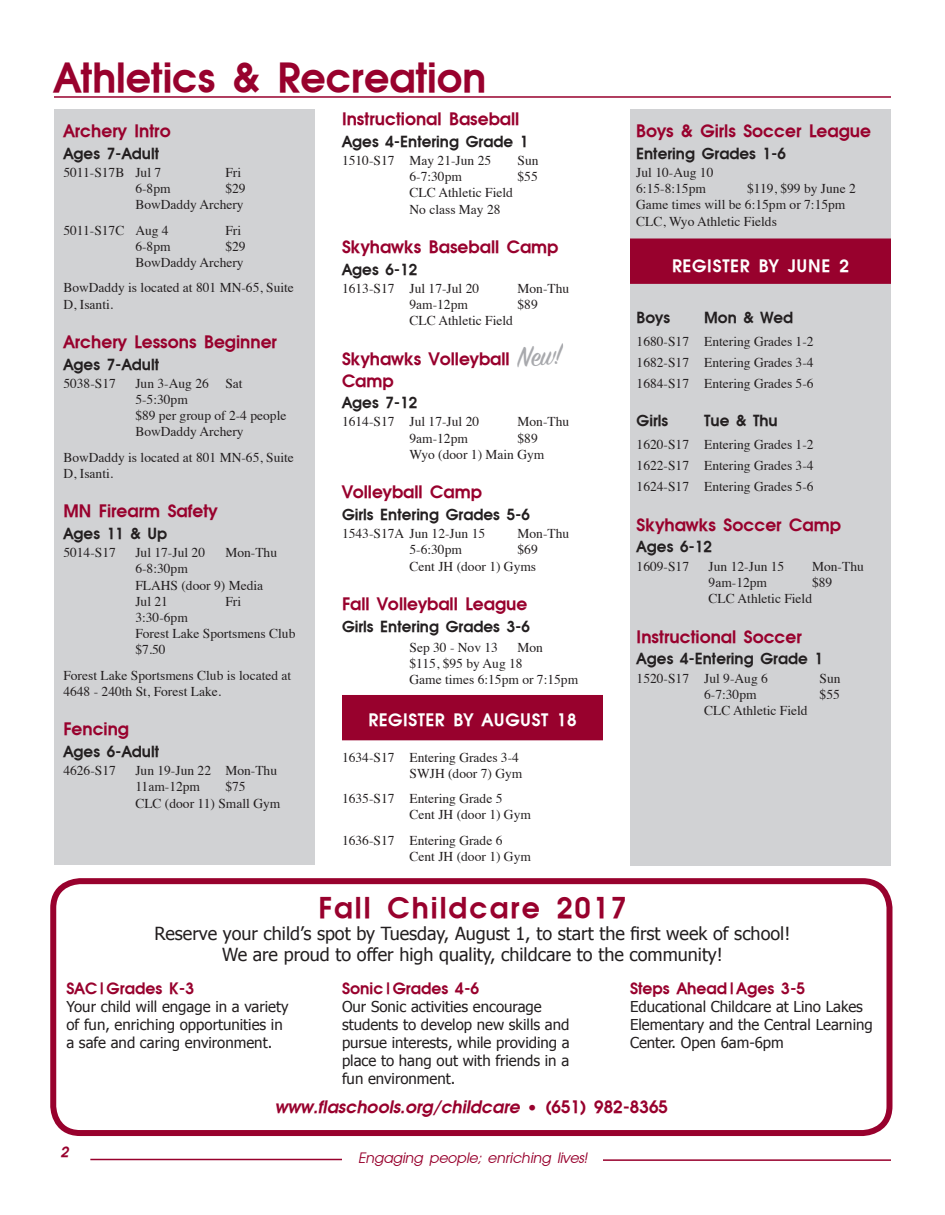
<style>
.page{position:relative;width:945px;height:1215px;background:#fff}
.page>*{position:absolute;margin:0;border:0;box-sizing:border-box;transform-origin:0 0}
.t1{font:42px "Moderne Demi";color:#98012d}
.t2{font:31.5px "Sign Painter House Script";color:#a8a9ad}
.t3{font:30px "Moderne Demi";letter-spacing:.07em;color:#98012d}
.t4{font:18px/21.6px "Moderne Demi";color:#98012d}
.t5{font:18px/21.6px "Tahoma";color:#231f20;text-align:center}
.t6{font:italic 18px "Moderne Demi";color:#98012d}
.t7{font:18px "Moderne Demi";letter-spacing:.03em;color:#fff}
.t8{font:16.5px "Moderne Demi";color:#98012d}
.t9{font:16.05px "Moderne Demi";color:#231f20}
.t10{font:15px/18px "Tahoma";color:#231f20}
.t11{font:italic 15px "Moderne";color:#98012d}
.t12{font:italic 15px "Moderne Demi";color:#98012d}
.t13{font:13.5px/16.2px "Times";color:#231f20}
.s1{font-style:normal}
</style>
<div class="page">
<hr style="left:54px;top:96px;width:837px;height:2px;background:#98012d">
<hr style="left:603px;top:1159px;width:288px;height:2px;background:#98012d">
<hr style="left:90px;top:1159px;width:252px;height:1px;background:#98012d">
<div style="left:50px;top:878px;width:842px;height:258px;border:6px solid #98012d;border-radius:27px"></div>
<div style="left:631px;top:109px;width:260px;height:757px;background:#d1d2d4"></div>
<div style="left:55px;top:109px;width:260px;height:756px;background:#d1d2d4"></div>
<div style="left:630px;top:238px;width:261px;height:46px;background:#98012d;border:2px solid #98012d"></div>
<div style="left:342px;top:695px;width:261px;height:45px;background:#98012d"></div>
<h1 class="t1" style="left:54px;top:51px;width:434px">Athletics &amp; Recreation</h1>
<h3 class="t4" style="left:342px;top:108px;width:179px">Instructional Baseball</h3>
<p class="t9" style="left:342px;top:131px;width:188px">Ages 4-Entering Grade 1</p>
<p class="t13" style="left:342px;top:151px;width:151px">1510-S17 May 21-Jun 25</p>
<p class="t13" style="left:518px;top:151px;width:23px">Sun</p>
<p class="t13" style="left:410px;top:168px;width:54px">6-7:30pm</p>
<p class="t13" style="left:518px;top:168px;width:22px">$55</p>
<p class="t13" style="left:410px;top:184px;width:105px">CLC Athletic Field<br>No class May 28</p>
<h3 class="t4" style="left:342px;top:236px;width:218px">Skyhawks Baseball Camp</h3>
<p class="t9" style="left:342px;top:259px;width:77px">Ages 6-12</p>
<p class="t13" style="left:342px;top:279px;width:139px">1613-S17 Jul 17-Jul 20</p>
<p class="t13" style="left:518px;top:279px;width:53px">Mon-Thu</p>
<p class="t13" style="left:410px;top:295px;width:60px">9am-12pm</p>
<p class="t13" style="left:518px;top:295px;width:22px">$89</p>
<p class="t13" style="left:410px;top:312px;width:105px">CLC Athletic Field</p>
<h3 class="t4" style="left:342px;top:348px;width:169px">Skyhawks Volleyball<br>Camp</h3>
<p class="t9" style="left:342px;top:393px;width:77px">Ages 7-12</p>
<p class="t13" style="left:342px;top:413px;width:139px">1614-S17 Jul 17-Jul 20</p>
<p class="t13" style="left:518px;top:413px;width:53px">Mon-Thu</p>
<p class="t13" style="left:410px;top:429px;width:60px">9am-12pm</p>
<h3 class="t4" style="left:63px;top:120px;width:109px">Archery Intro</h3>
<p class="t9" style="left:63px;top:143px;width:97px">Ages 7-Adult</p>
<p class="t13" style="left:63px;top:163px;width:99px">5011-S17B Jul 7</p>
<p class="t13" style="left:225px;top:163px;width:17px">Fri</p>
<p class="t13" style="left:135px;top:180px;width:37px">6-8pm</p>
<p class="t13" style="left:135px;top:180px;width:112px;text-align:right">$29<br>BowDaddy Archery</p>
<p class="t13" style="left:63px;top:221px;width:107px">5011-S17C Aug 4</p>
<p class="t13" style="left:225px;top:221px;width:17px">Fri</p>
<p class="t13" style="left:135px;top:237px;width:37px">6-8pm</p>
<p class="t13" style="left:135px;top:237px;width:112px;text-align:right">$29<br>BowDaddy Archery</p>
<p class="t13" style="left:63px;top:279px;width:232px">BowDaddy is located at 801 MN-65, Suite<br>D, Isanti.</p>
<h3 class="t4" style="left:63px;top:331px;width:215px">Archery Lessons Beginner</h3>
<p class="t9" style="left:63px;top:354px;width:97px">Ages 7-Adult</p>
<p class="t13" style="left:63px;top:374px;width:54px">5038-S17</p>
<p class="t13" style="left:135px;top:374px;width:153px">Jun 3-Aug 26 Sat<br>5-5:30pm<br>$89 per group of 2-4 people<br>BowDaddy Archery</p>
<p class="t13" style="left:63px;top:448px;width:232px">BowDaddy is located at 801 MN-65, Suite<br>D, Isanti.</p>
<h3 class="t4" style="left:63px;top:500px;width:156px">MN Firearm Safety</h3>
<p class="t9" style="left:63px;top:523px;width:105px">Ages 11 &amp; Up</p>
<p class="t13" style="left:63px;top:543px;width:54px">5014-S17</p>
<p class="t13" style="left:135px;top:543px;width:71px">Jul 17-Jul 20</p>
<p class="t13" style="left:225px;top:543px;width:53px">Mon-Thu</p>
<p class="t13" style="left:135px;top:560px;width:129px">6-8:30pm<br>FLAHS (door 9) Media<br>Jul 21</p>
<h2 class="t2" style="left:515px;top:339px;width:47px;rotate:-6deg">New!</h2>
<p class="t13" style="left:410px;top:429px;width:136px;text-indent:108px">$89<br>Wyo (door 1) Main Gym</p>
<h3 class="t4" style="left:342px;top:481px;width:142px">Volleyball Camp</h3>
<p class="t9" style="left:342px;top:504px;width:190px">Girls Entering Grades 5-6</p>
<p class="t13" style="left:342px;top:524px;width:145px">1543-S17A Jun 12-Jun 15</p>
<p class="t13" style="left:518px;top:524px;width:53px">Mon-Thu</p>
<p class="t13" style="left:410px;top:541px;width:54px">5-6:30pm</p>
<p class="t13" style="left:410px;top:541px;width:130px;text-align:right">$69<br>Cent JH (door 1) Gyms</p>
<h3 class="t4" style="left:342px;top:593px;width:187px">Fall Volleyball League</h3>
<p class="t9" style="left:342px;top:616px;width:190px">Girls Entering Grades 3-6</p>
<p class="t13" style="left:410px;top:638px;width:90px">Sep 30 - Nov 13</p>
<p class="t13" style="left:225px;top:592px;width:17px">Fri</p>
<p class="t13" style="left:135px;top:608px;width:162px">3:30-6pm<br>Forest Lake Sportsmens Club $7.50</p>
<p class="t13" style="left:63px;top:666px;width:229px">Forest Lake Sportsmens Club is located at<br>4648 - 240th St, Forest Lake.</p>
<h3 class="t4" style="left:63px;top:718px;width:67px">Fencing</h3>
<p class="t9" style="left:63px;top:741px;width:97px">Ages 6-Adult</p>
<p class="t13" style="left:63px;top:761px;width:54px">4626-S17</p>
<p class="t13" style="left:135px;top:761px;width:143px">Jun 19-Jun 22 Mon-Thu<br>11am-12pm</p>
<p class="t13" style="left:410px;top:638px;width:170px;text-indent:108px">Mon<br>$115, $95 by Aug 18<br>Game times 6:15pm or 7:15pm</p>
<h3 class="t7" style="left:368px;top:709px;width:210px">REGISTER BY AUGUST 18</h3>
<p class="t13" style="left:342px;top:748px;width:182px;text-align:right">1634-S17 Entering Grades 3-4<br>SWJH (door 7) Gym</p>
<p class="t13" style="left:410px;top:789px;width:123px;text-indent:-68px">1635-S17 Entering Grade 5<br>Cent JH (door 1) Gym</p>
<p class="t13" style="left:410px;top:831px;width:123px;text-indent:-68px">1636-S17 Entering Grade 6<br>Cent JH (door 1) Gym</p>
<p class="t13" style="left:135px;top:778px;width:147px;text-indent:90px">$75<br>CLC (door 11) Small Gym</p>
<h3 class="t4" style="left:636px;top:120px;width:236px">Boys &amp; Girls Soccer League</h3>
<p class="t9" style="left:636px;top:143px;width:151px">Entering Grades 1-6</p>
<p class="t13" style="left:636px;top:163px;width:79px">Jul 10-Aug 10<br>6:15-8:15pm</p>
<p class="t13" style="left:636px;top:180px;width:221px;text-indent:111px">$119, $99 by June 2<br>Game times will be 6:15pm or 7:15pm<br>CLC, Wyo Athletic Fields</p>
<h3 class="t7" style="left:672px;top:255px;width:178px">REGISTER BY JUNE 2</h3>
<p class="t9" style="left:637px;top:307px;width:35px">Boys</p>
<p class="t9" style="left:704px;top:307px;width:91px">Mon &amp; Wed</p>
<p class="t13" style="left:637px;top:330px;width:178px;line-height:21px;text-align:justify">1680-S17 Entering Grades 1-2<br>1682-S17 Entering Grades 3-4<br>1684-S17 Entering Grades 5-6</p>
<p class="t9" style="left:637px;top:411px;width:33px">Girls</p>
<p class="t9" style="left:704px;top:411px;width:75px">Tue &amp; Thu</p>
<p class="t13" style="left:637px;top:433px;width:178px;line-height:21px;text-align:justify">1620-S17 Entering Grades 1-2<br>1622-S17 Entering Grades 3-4<br>1624-S17 Entering Grades 5-6</p>
<h3 class="t4" style="left:637px;top:514px;width:206px">Skyhawks Soccer Camp</h3>
<p class="t9" style="left:637px;top:537px;width:77px">Ages 6-12</p>
<p class="t13" style="left:637px;top:557px;width:54px">1609-S17</p>
<p class="t13" style="left:709px;top:557px;width:77px">Jun 12-Jun 15</p>
<p class="t13" style="left:812px;top:557px;width:53px">Mon-Thu</p>
<p class="t13" style="left:709px;top:573px;width:60px">9am-12pm</p>
<p class="t13" style="left:709px;top:573px;width:125px;text-indent:104px">$89<br>CLC Athletic Field</p>
<h3 class="t4" style="left:637px;top:626px;width:167px">Instructional Soccer</h3>
<p class="t9" style="left:637px;top:649px;width:188px">Ages 4-Entering Grade 1</p>
<p class="t13" style="left:637px;top:669px;width:133px">1520-S17 Jul 9-Aug 6</p>
<p class="t13" style="left:820px;top:669px;width:23px">Sun</p>
<p class="t13" style="left:704px;top:685px;width:54px">6-7:30pm</p>
<p class="t13" style="left:820px;top:685px;width:22px">$55</p>
<p class="t13" style="left:704px;top:701px;width:105px">CLC Athletic Field</p>
<h3 class="t3" style="left:318px;top:889px;width:310px">Fall Childcare 2017</h3>
<h3 class="t5" style="left:155px;top:921px;width:637px">Reserve your child’s spot by Tuesday, August 1, to start the first week of school!<br>We are proud to offer high quality, childcare to the community!</h3>
<p class="t8" style="left:66px;top:979px;width:129px">SAC|Grades K-3</p>
<p class="t10" style="left:66px;top:997px;width:224px">Your child will engage in a variety of fun, enriching opportunities in a safe and caring environment.</p>
<p class="t8" style="left:342px;top:979px;width:139px">Sonic|Grades 4-6</p>
<p class="t10" style="left:342px;top:997px;width:229px">Our Sonic activities encourage students to develop new skills and pursue interests, while providing a place to hang out with friends in a fun environment.</p>
<p class="t8" style="left:630px;top:979px;width:177px">Steps Ahead|Ages 3-5</p>
<p class="t10" style="left:630px;top:997px;width:244px">Educational Childcare at Lino Lakes<br>Elementary and the Central Learning<br>Center. Open 6am-6pm</p>
<p class="t12" style="left:61px;top:1142px;width:9px">2</p>
<h3 class="t6" style="left:275px;top:1096px;width:395px">www.flaschools.org/childcare <span class="s1">• (651) 982-8365</span></h3>
<p class="t11" style="left:358px;top:1149px;width:230px">Engaging people; enriching lives!</p>
</div>
